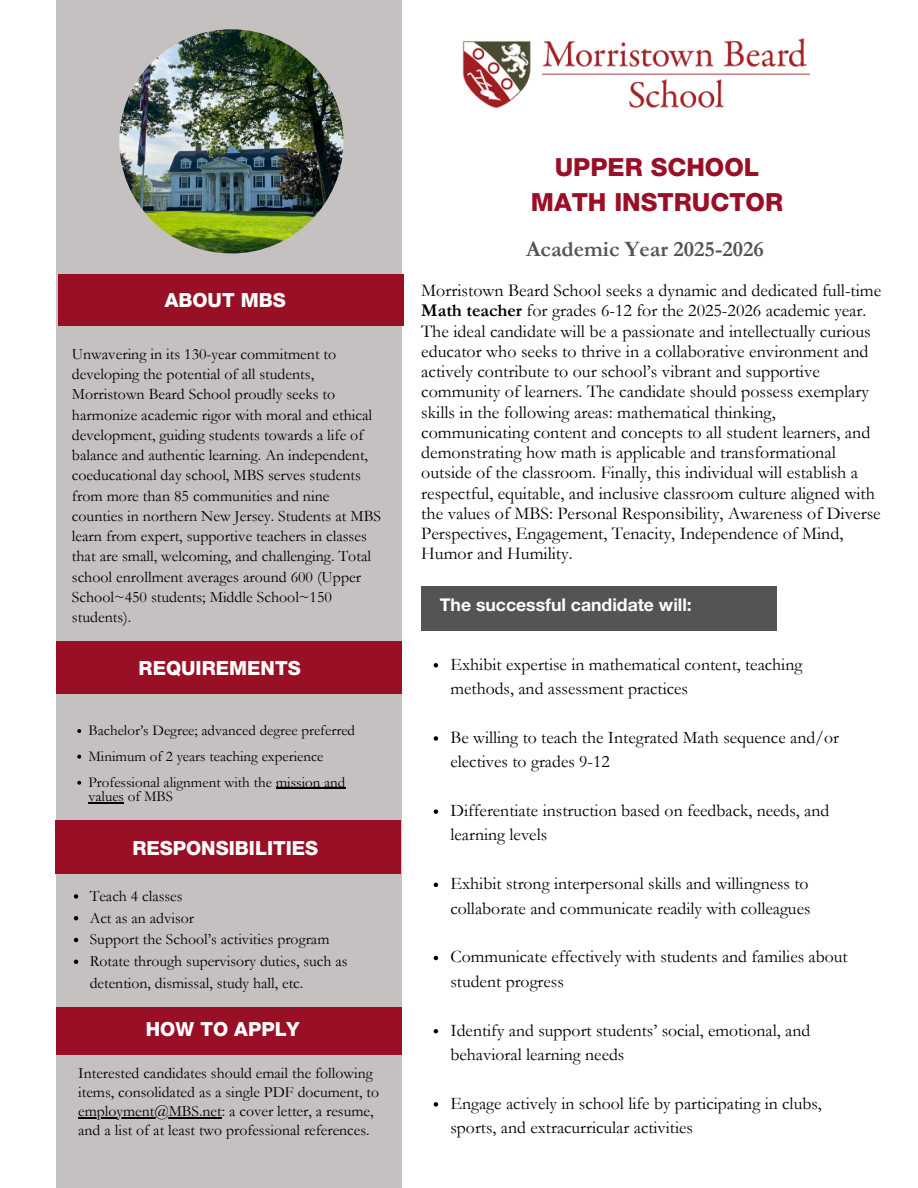
<style>
.page{position:relative;width:918px;height:1188px;background:#fff}
.page>*{position:absolute;margin:0;border:0;box-sizing:border-box;transform-origin:0 0}
.t1{font:800 25.05px/34.8px "Helvetica Neue LT Std";color:#991026;text-align:center}
.t2{font:700 22.2px "Garamond";color:#545454}
.t3{font:800 19.5px "Helvetica Neue LT Std";color:#fff}
.t4{font:18px/20.2px "Garamond";color:#000}
.t5{font:17.7px/24.5px "Garamond";color:#000}
.t6{font:700 17.55px "Helvetica Neue LT Std";color:#fff}
.t7{font:15.9px/20.2px "Garamond";color:#000}
.t8{font:15.75px/19.2px "Garamond";color:#000}
.t9{font:15px/14.2px "Garamond";color:#000}
.s1{font-weight:700}
</style>
<div class="page">
<div style="left:56px;top:0;width:346px;height:1188px;background:#c5c1c1"></div>
<img style="left:119px;top:29px;width:224px;height:225px;border-radius:50%">
<div style="left:59px;top:274px;width:345px;height:52px;background:#991026"></div>
<div style="left:56px;top:641px;width:346px;height:52px;background:#991026"></div>
<div style="left:56px;top:1007px;width:346px;height:47px;background:#991026"></div>
<img style="left:462px;top:38px;width:349px;height:71px">
<hr style="left:78px;top:1117px;width:144px;height:2px;background:#000">
<svg style="left:434px;top:663px;width:4px;height:4px"></svg>
<svg style="left:434px;top:736px;width:4px;height:5px"></svg>
<svg style="left:434px;top:809px;width:4px;height:5px"></svg>
<svg style="left:434px;top:883px;width:4px;height:4px"></svg>
<svg style="left:434px;top:956px;width:4px;height:4px"></svg>
<svg style="left:434px;top:1029px;width:4px;height:4px"></svg>
<svg style="left:434px;top:1102px;width:4px;height:5px"></svg>
<div style="left:55px;top:820px;width:346px;height:54px;background:#991026"></div>
<svg style="left:74px;top:894px;width:4px;height:5px"></svg>
<svg style="left:74px;top:916px;width:4px;height:4px"></svg>
<svg style="left:74px;top:938px;width:4px;height:4px"></svg>
<svg style="left:74px;top:960px;width:4px;height:4px"></svg>
<div style="left:421px;top:586px;width:355px;height:44px;background:#545454"></div>
<svg style="left:77px;top:729px;width:4px;height:4px"></svg>
<svg style="left:77px;top:755px;width:4px;height:4px"></svg>
<svg style="left:77px;top:781px;width:4px;height:4px"></svg>
<hr style="left:276px;top:788px;width:69px;height:1px;background:#000">
<hr style="left:88px;top:802px;width:36px;height:1px;background:#000">
<h3 class="t3" style="left:165px;top:293px;width:123px">ABOUT MBS</h3>
<h2 class="t7" style="left:72px;top:344px;width:311px">Unwavering in its 130-year commitment to developing the potential of all students, Morristown Beard School proudly seeks to harmonize academic rigor with moral and ethical development, guiding students towards a life of balance and authentic learning. An independent, coeducational day school, MBS serves students from more than 85 communities and nine counties in northern New Jersey. Students at MBS learn from expert, supportive teachers in classes that are small, welcoming, and challenging. Total school enrollment averages around 600 (Upper School~450 students; Middle School~150 students).</h2>
<p class="t3" style="left:139px;top:661px;width:164px">REQUIREMENTS</p>
<p class="t9" style="left:88px;top:723px;width:268px">Bachelor’s Degree; advanced degree preferred</p>
<p class="t9" style="left:88px;top:749px;width:237px">Minimum of 2 years teaching experience</p>
<p class="t9" style="left:88px;top:775px;width:258px">Professional alignment with the mission and values of MBS</p>
<h5 class="t3" style="left:132px;top:841px;width:187px">RESPONSIBILITIES</h5>
<h4 class="t8" style="left:90px;top:886px;width:94px">Teach 4 classes</h4>
<p class="t8" style="left:90px;top:908px;width:106px">Act as an advisor</p>
<p class="t8" style="left:90px;top:930px;width:241px">Support the School’s activities program</p>
<p class="t8" style="left:90px;top:951px;width:259px;line-height:21.8px">Rotate through supervisory duties, such as detention, dismissal, study hall, etc.</p>
<p class="t3" style="left:146px;top:1022px;width:155px">HOW TO APPLY</p>
<p class="t8" style="left:78px;top:1064px;width:302px">Interested candidates should email the following items, consolidated as a single PDF document, to</p>
<p class="t8" style="left:78px;top:1102px;width:297px">employment@MBS.net: a cover letter, a resume, and a list of at least two professional references.</p>
<h3 class="t1" style="left:531px;top:153px;width:254px">UPPER SCHOOL<br>MATH INSTRUCTOR</h3>
<p class="t2" style="left:526px;top:237px;width:239px">Academic Year 2025-2026</p>
<p class="t4" style="left:421px;top:281px;width:462px">Morristown Beard School seeks a dynamic and dedicated full-time <span class="s1">Math teacher</span> for grades 6-12 for the 2025-2026 academic year.<br>The ideal candidate will be a passionate and intellectually curious educator who seeks to thrive in a collaborative environment and actively contribute to our school’s vibrant and supportive community of learners. The candidate should possess exemplary skills in the following areas: mathematical thinking, communicating content and concepts to all student learners, and demonstrating how math is applicable and transformational outside of the classroom. Finally, this individual will establish a respectful, equitable, and inclusive classroom culture aligned with the values of MBS: Personal Responsibility, Awareness of Diverse Perspectives, Engagement, Tenacity, Independence of Mind, Humor and Humility.</p>
<p class="t6" style="left:440px;top:598px;width:254px">The successful candidate will:</p>
<p class="t5" style="left:450px;top:652px;width:353px">Exhibit expertise in mathematical content, teaching methods, and assessment practices</p>
<p class="t5" style="left:450px;top:725px;width:390px">Be willing to teach the Integrated Math sequence and/or electives to grades 9-12</p>
<h3 class="t5" style="left:450px;top:799px;width:380px">Differentiate instruction based on feedback, needs, and learning levels</h3>
<p class="t5" style="left:450px;top:872px;width:362px">Exhibit strong interpersonal skills and willingness to collaborate and communicate readily with colleagues</p>
<h3 class="t5" style="left:450px;top:945px;width:399px">Communicate effectively with students and families about student progress</h3>
<p class="t5" style="left:450px;top:1018px;width:361px">Identify and support students’ social, emotional, and behavioral learning needs</p>
<h1 class="t5" style="left:450px;top:1091px;width:373px">Engage actively in school life by participating in clubs, sports, and extracurricular activities</h1>
</div>
